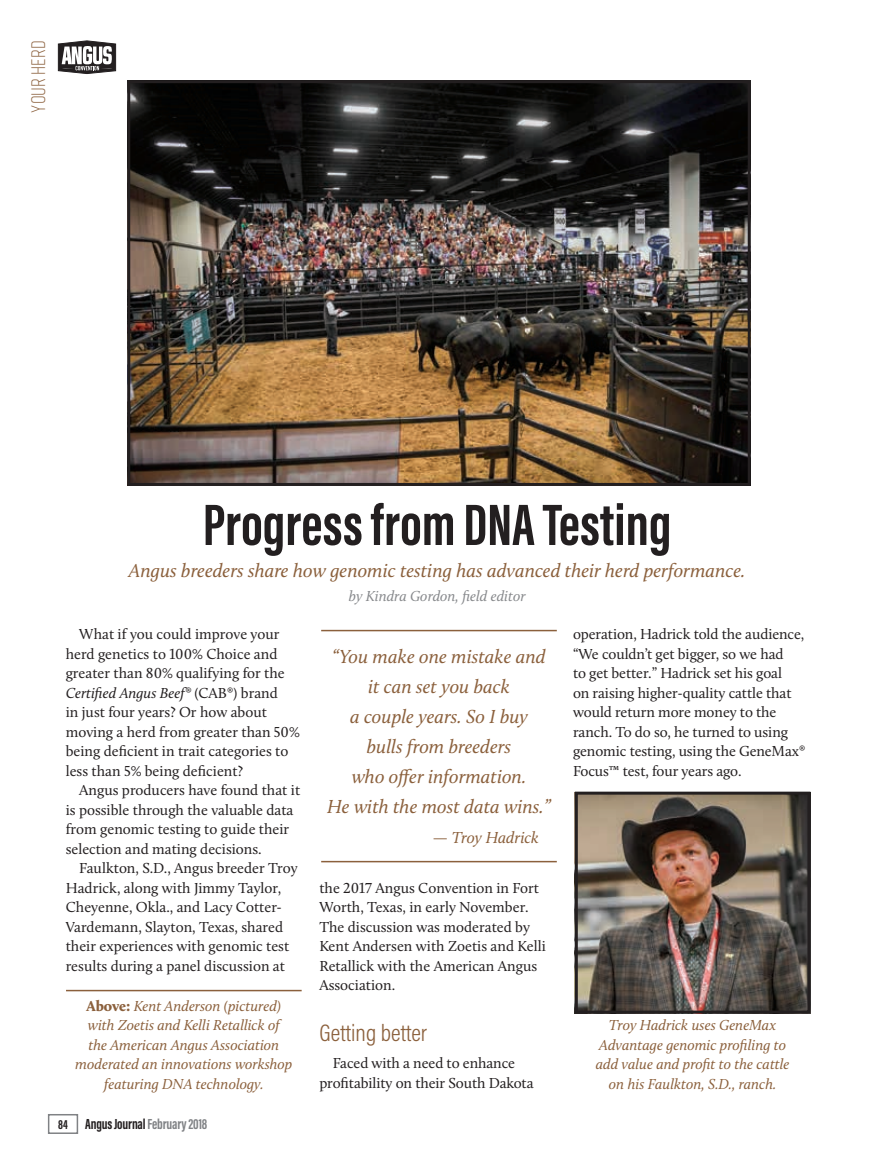
<style>
.page{position:relative;width:878px;height:1168px;background:#fff}
.page>*{position:absolute;margin:0;border:0;box-sizing:border-box;transform-origin:0 0}
.T2_Hed{font:700 60px "Acumin Pro Extra Cond";color:#231f20}
.Subhead{font:300 24px "Acumin Pro Cond";color:#8b603c}
.Pull_Quotes_Body{font:italic 19.5px/30px "Calluna";color:#8b603c;text-align:center}
.T2_Deck{font:italic 19.5px "Calluna";color:#8b603c}
.t1{font:300 19.5px "Rift";color:#8b603c}
.Pull_Quotes_Body-2{font:italic 16.5px "Calluna";color:#8b603c}
.Body_Text{font:15px/19.5px "Calluna";color:#231f20}
.T2_Cutline{font:italic 15px/19.5px "Calluna";color:#8b603c;text-align:center}
.t2{font:700 15px "Acumin Pro Extra Cond";letter-spacing:-.01em;color:#231f20}
.T2_byline{font:italic 15px "Calluna";color:#87898c}
.s1{font-style:italic}
.s2{font-weight:900;font-style:normal}
.s3{font-size:13.5px}
.s4{color:#808285}
</style>
<div class="page">
<div style="left:48px;top:1114px;width:30px;height:20px;border:2px solid #808285"></div>
<svg style="left:58px;top:41px;width:58px;height:33px"></svg>
<img style="left:131px;top:84px;width:615px;height:398px">
<div style="left:127px;top:80px;width:623px;height:406px;border:3px solid #231f20"></div>
<hr style="left:321px;top:630px;width:235px;height:1px;background:#8b603c">
<hr style="left:321px;top:861px;width:235px;height:1px;background:#8b603c">
<img style="left:578px;top:795px;width:228px;height:214px">
<div style="left:574px;top:791px;width:236px;height:222px;border:3px solid #231f20"></div>
<hr style="left:66px;top:990px;width:236px;height:1px;background:#8b603c">
<h3 class="t1" style="left:25px;top:112px;width:73px;rotate:-90deg">Your Herd</h3>
<p class="T2_Hed" style="left:203px;top:488px;width:470px">Progress from DNA Testing</p>
<p class="T2_Deck" style="left:129px;top:559px;width:618px">Angus breeders share how genomic testing has advanced their herd performance.</p>
<p class="T2_byline" style="left:349px;top:587px;width:178px">by Kindra Gordon, field editor</p>
<p class="Body_Text" style="left:66px;top:624px;width:235px;text-indent:14px">What if you could improve your herd genetics to 100% Choice and greater than 80% qualifying for the <span class="s1">Certified Angus Beef®</span> (CAB®) brand<br>in just four years? Or how about moving a herd from greater than 50% being deficient in trait categories to less than 5% being deficient?</p>
<p class="Body_Text" style="left:66px;top:780px;width:236px;text-indent:14px">Angus producers have found that it is possible through the valuable data from genomic testing to guide their selection and mating decisions.</p>
<p class="Body_Text" style="left:66px;top:858px;width:233px;text-indent:14px">Faulkton, S.D., Angus breeder Troy Hadrick, along with Jimmy Taylor, Cheyenne, Okla., and Lacy Cotter-Vardemann, Slayton, Texas, shared their experiences with genomic test results during a panel discussion at</p>
<p class="Body_Text" style="left:573px;top:624px;width:234px">operation, Hadrick told the audience, “We couldn’t get bigger, so we had<br>to get better.” Hadrick set his goal<br>on raising higher-quality cattle that would return more money to the ranch. To do so, he turned to using genomic testing, using the GeneMax® Focus™ test, four years ago.</p>
<p class="Pull_Quotes_Body" style="left:327px;top:641px;width:225px">“You make one mistake and it can set you back<br>a couple years. So I buy<br>bulls from breeders<br>who offer information.<br>He with the most data wins.”</p>
<p class="Pull_Quotes_Body-2" style="left:433px;top:827px;width:108px">— Troy Hadrick</p>
<p class="Body_Text" style="left:319px;top:878px;width:228px">the 2017 Angus Convention in Fort<br>Worth, Texas, in early November.<br>The discussion was moderated by<br>Kent Andersen with Zoetis and Kelli<br>Retallick with the American Angus<br>Association.</p>
<p class="Subhead" style="left:319px;top:1017px;width:109px">Getting better</p>
<p class="Body_Text" style="left:319px;top:1053px;width:216px;text-align:center">Faced with a need to enhance profitability on their South Dakota</p>
<p class="T2_Cutline" style="left:75px;top:996px;width:219px"><span class="s2">Above:</span> Kent Anderson (pictured) with Zoetis and Kelli Retallick of<br>the American Angus Association moderated an innovations workshop featuring DNA technology.</p>
<p class="T2_Cutline" style="left:595px;top:1015px;width:195px">Troy Hadrick uses GeneMax<br>Advantage genomic profiling to add value and profit to the cattle on his Faulkton, S.D., ranch.</p>
<p class="t2" style="left:58px;top:1115px;width:151px"><span class="s3">84</span> Angus Journal <span class="s4">February 2018</span></p>
</div>
